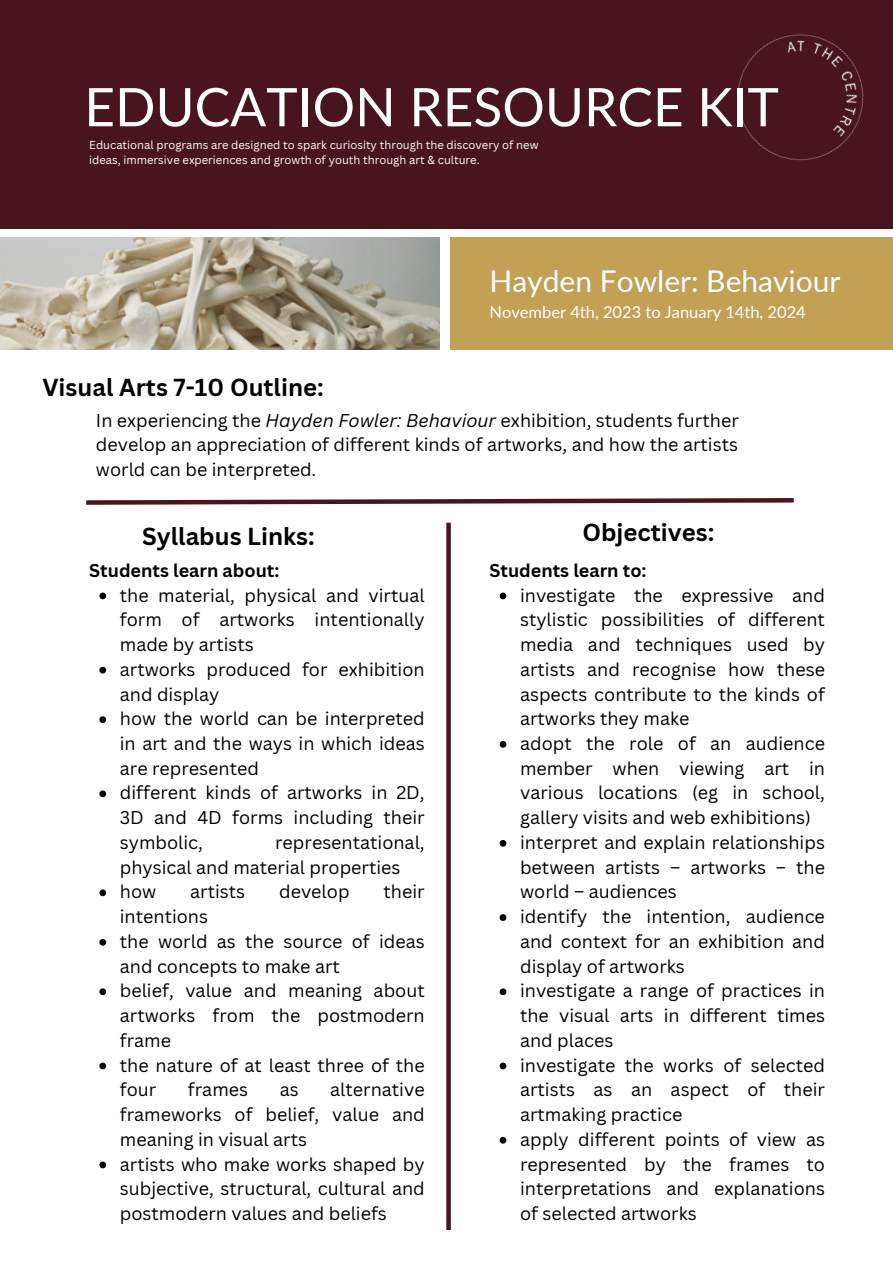
<style>
.page{position:relative;width:893px;height:1264px;background:#fff}
.page>*{position:absolute;margin:0;border:0;box-sizing:border-box;transform-origin:0 0}
.t1{font:53.25px "Lato";color:#fff}
.t2{font:30px "Lato";color:#fff}
.t3{font:700 24px "Canva Sans";color:#000}
.t4{font:18px/24.8px "Canva Sans";color:#000;text-align:justify}
.t5{font:700 18px "Canva Sans";color:#000}
.t6{font:16.5px "Lato";color:#fff}
.t7{font:11.25px/15px "Canva Sans";color:#fff}
.s1{font-style:italic}
</style>
<div class="page">
<div style="left:0;top:0;width:892px;height:228px;background:#48151e"></div>
<img style="left:737px;top:34px;width:127px;height:127px">
<svg style="left:86px;top:498px;width:708px;height:7px"></svg>
<div style="left:446px;top:522px;width:5px;height:707px;background:#48151e"></div>
<div style="left:449px;top:237px;width:443px;height:113px;background:#c2a055"></div>
<img style="left:0;top:237px;width:439px;height:112px">
<svg style="left:99px;top:592px;width:7px;height:7px"></svg>
<svg style="left:99px;top:666px;width:7px;height:7px"></svg>
<svg style="left:99px;top:716px;width:7px;height:7px"></svg>
<svg style="left:99px;top:790px;width:7px;height:7px"></svg>
<svg style="left:99px;top:889px;width:7px;height:7px"></svg>
<svg style="left:99px;top:938px;width:7px;height:7px"></svg>
<svg style="left:99px;top:988px;width:7px;height:7px"></svg>
<svg style="left:99px;top:1062px;width:7px;height:7px"></svg>
<svg style="left:99px;top:1161px;width:7px;height:7px"></svg>
<svg style="left:499px;top:592px;width:7px;height:7px"></svg>
<svg style="left:499px;top:741px;width:7px;height:6px"></svg>
<svg style="left:499px;top:840px;width:7px;height:6px"></svg>
<svg style="left:499px;top:914px;width:7px;height:6px"></svg>
<svg style="left:499px;top:988px;width:7px;height:7px"></svg>
<svg style="left:499px;top:1062px;width:7px;height:7px"></svg>
<svg style="left:499px;top:1136px;width:7px;height:7px"></svg>
<p class="t1" style="left:84px;top:74px;width:696px">EDUCATION RESOURCE KIT</p>
<p class="t7" style="left:89px;top:137px;width:450px">Educational programs are designed to spark curiosity through the discovery of new ideas, immersive experiences and growth of youth through art &amp; culture.</p>
<p class="t2" style="left:489px;top:262px;width:352px">Hayden Fowler: Behaviour</p>
<p class="t6" style="left:489px;top:302px;width:318px">November 4th, 2023 to January 14th, 2024</p>
<p class="t3" style="left:42px;top:370px;width:283px">Visual Arts 7-10 Outline:</p>
<p class="t4" style="left:96px;top:407px;width:644px">In experiencing the <span class="s1">Hayden Fowler: Behaviour</span> exhibition, students further develop an appreciation of different kinds of artworks, and how the artists world can be interpreted.</p>
<p class="t3" style="left:142px;top:519px;width:174px">Syllabus Links:</p>
<p class="t3" style="left:582px;top:515px;width:133px">Objectives:</p>
<p class="t4" style="left:120px;top:582px;width:306px">the material, physical and virtual form of artworks intentionally made by artists</p>
<p class="t4" style="left:120px;top:656px;width:306px">artworks produced for exhibition and display</p>
<p class="t4" style="left:120px;top:706px;width:306px">how the world can be interpreted in art and the ways in which ideas are represented</p>
<p class="t4" style="left:120px;top:780px;width:306px">different kinds of artworks in 2D, 3D and 4D forms including their symbolic,</p>
<p class="t5" style="left:89px;top:557px;width:191px">Students learn about:</p>
<p class="t5" style="left:489px;top:557px;width:158px">Students learn to:</p>
<p class="t4" style="left:520px;top:582px;width:306px">investigate the expressive and stylistic possibilities of different media and techniques used by artists and recognise how these aspects contribute to the kinds of artworks they make</p>
<p class="t4" style="left:520px;top:730px;width:306px">adopt the role of an audience member when viewing art in various locations (eg in school, gallery visits and web exhibitions)</p>
<p class="t4" style="left:520px;top:829px;width:306px">interpret and explain relationships between artists – artworks – the world – audiences</p>
<p class="t4" style="left:520px;top:903px;width:306px">identify the intention, audience and context for an exhibition and display of artworks</p>
<p class="t4" style="left:520px;top:978px;width:306px">investigate a range of practices in the visual arts in different times and places</p>
<p class="t4" style="left:520px;top:1052px;width:306px">investigate the works of selected artists as an aspect of their artmaking practice</p>
<p class="t4" style="left:520px;top:1126px;width:306px">apply different points of view as represented by the frames to interpretations and explanations of selected artworks</p>
<p class="t4" style="left:120px;top:829px;width:306px;text-indent:155px">representational, physical and material properties</p>
<p class="t4" style="left:120px;top:879px;width:38px">how</p>
<p class="t4" style="left:190px;top:879px;width:56px">artists</p>
<p class="t4" style="left:279px;top:879px;width:72px">develop</p>
<p class="t4" style="left:383px;top:879px;width:43px">their</p>
<p class="t4" style="left:120px;top:903px;width:90px">intentions</p>
<p class="t4" style="left:120px;top:928px;width:306px">the world as the source of ideas and concepts to make art</p>
<p class="t4" style="left:120px;top:978px;width:306px">belief, value and meaning about artworks from the postmodern frame</p>
<p class="t4" style="left:120px;top:1052px;width:306px">the nature of at least three of the four</p>
<p class="t4" style="left:188px;top:1076px;width:62px">frames</p>
<p class="t4" style="left:280px;top:1076px;width:20px">as</p>
<p class="t4" style="left:120px;top:1076px;width:306px;text-indent:210px">alternative frameworks of belief, value and meaning in visual arts</p>
<p class="t4" style="left:120px;top:1151px;width:306px">artists who make works shaped by subjective, structural, cultural and postmodern values and beliefs</p>
</div>
